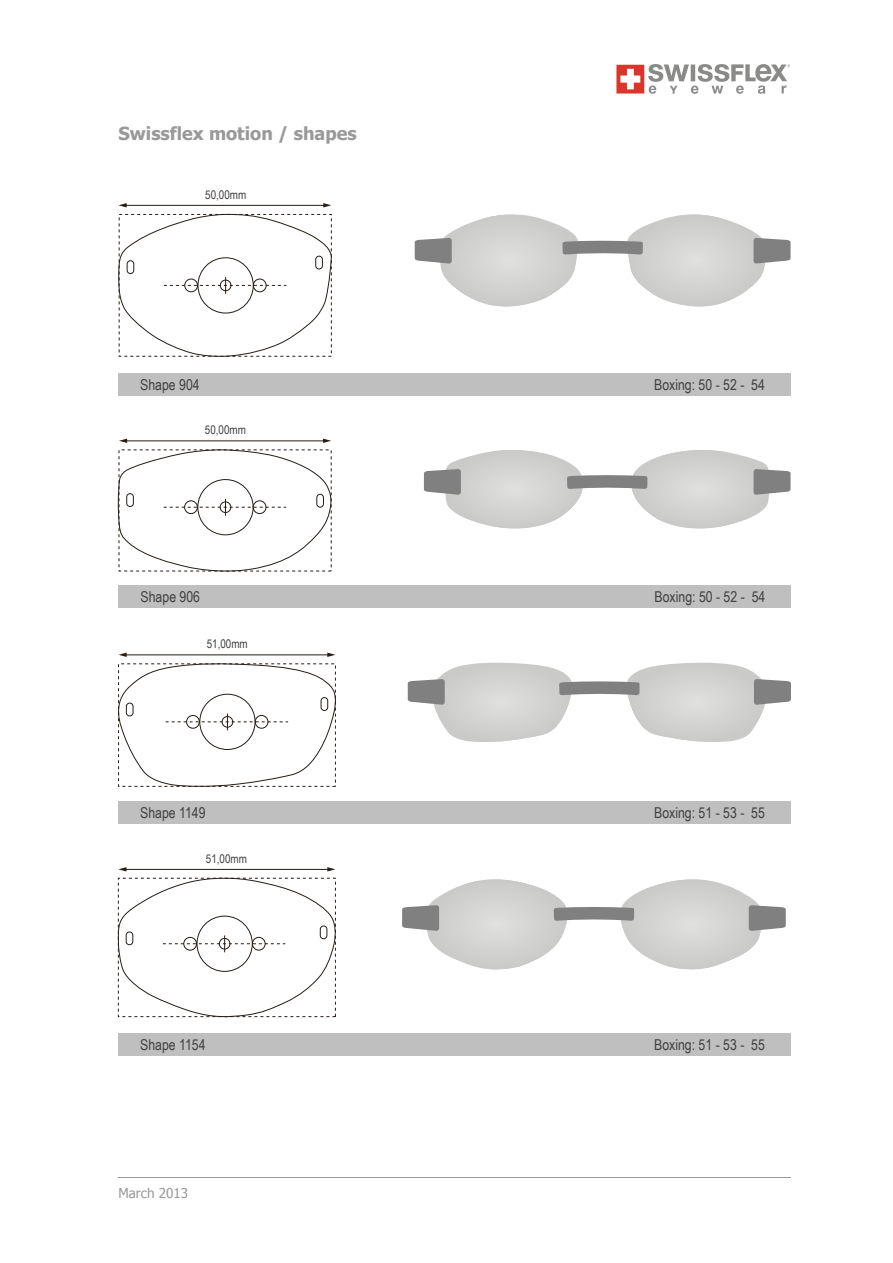
<style>
.page{position:relative;width:893px;height:1263px;background:#fff}
.page>*{position:absolute;margin:0;border:0;box-sizing:border-box;transform-origin:0 0}
.t1{font:700 18px "Tahoma";color:#999}
.t2{font:15px "Arial Narrow";color:#404040}
.t3{font:13.5px "Tahoma";color:#999}
.t4{font:12px "Arial Narrow";color:#404040}
</style>
<div class="page">
<img style="left:616px;top:64px;width:173px;height:29px">
<hr style="left:119px;top:1177px;width:672px;height:1px;background:#999">
<div style="left:118px;top:374px;width:672px;height:22px;background:#bfbfbf"></div>
<svg style="left:415px;top:214px;width:376px;height:93px"></svg>
<svg style="left:118px;top:213px;width:214px;height:144px"></svg>
<hr style="left:125px;top:205px;width:200px;height:1px;background:#251d16">
<svg style="left:119px;top:203px;width:8px;height:4px"></svg>
<svg style="left:323px;top:203px;width:8px;height:4px"></svg>
<svg style="left:424px;top:450px;width:367px;height:78px"></svg>
<svg style="left:117px;top:449px;width:215px;height:123px"></svg>
<hr style="left:126px;top:440px;width:199px;height:1px;background:#251d16">
<svg style="left:119px;top:439px;width:8px;height:4px"></svg>
<svg style="left:323px;top:439px;width:8px;height:4px"></svg>
<div style="left:119px;top:585px;width:672px;height:22px;background:#bfbfbf"></div>
<svg style="left:408px;top:663px;width:383px;height:79px"></svg>
<svg style="left:118px;top:653px;width:218px;height:134px"></svg>
<div style="left:118px;top:801px;width:672px;height:22px;background:#bfbfbf"></div>
<svg style="left:402px;top:879px;width:384px;height:90px"></svg>
<svg style="left:117px;top:867px;width:219px;height:151px"></svg>
<div style="left:118px;top:1033px;width:672px;height:22px;background:#bfbfbf"></div>
<p class="t1" style="left:118px;top:122px;width:240px">Swissflex motion / shapes</p>
<p class="t4" style="left:205px;top:188px;width:43px">50,00mm</p>
<p class="t2" style="left:140px;top:376px;width:61px">Shape 904</p>
<p class="t2" style="left:654px;top:376px;width:112px">Boxing: 50 - 52 - 54</p>
<p class="t4" style="left:205px;top:423px;width:43px">50,00mm</p>
<p class="t2" style="left:141px;top:588px;width:61px">Shape 906</p>
<p class="t2" style="left:655px;top:588px;width:112px">Boxing: 50 - 52 - 54</p>
<p class="t4" style="left:207px;top:637px;width:43px">51,00mm</p>
<p class="t2" style="left:140px;top:804px;width:67px">Shape 1149</p>
<p class="t2" style="left:654px;top:804px;width:112px">Boxing: 51 - 53 - 55</p>
<p class="t4" style="left:206px;top:852px;width:43px">51,00mm</p>
<p class="t2" style="left:140px;top:1036px;width:67px">Shape 1154</p>
<p class="t2" style="left:654px;top:1036px;width:112px">Boxing: 51 - 53 - 55</p>
<p class="t3" style="left:118px;top:1185px;width:71px">March 2013</p>
</div>
